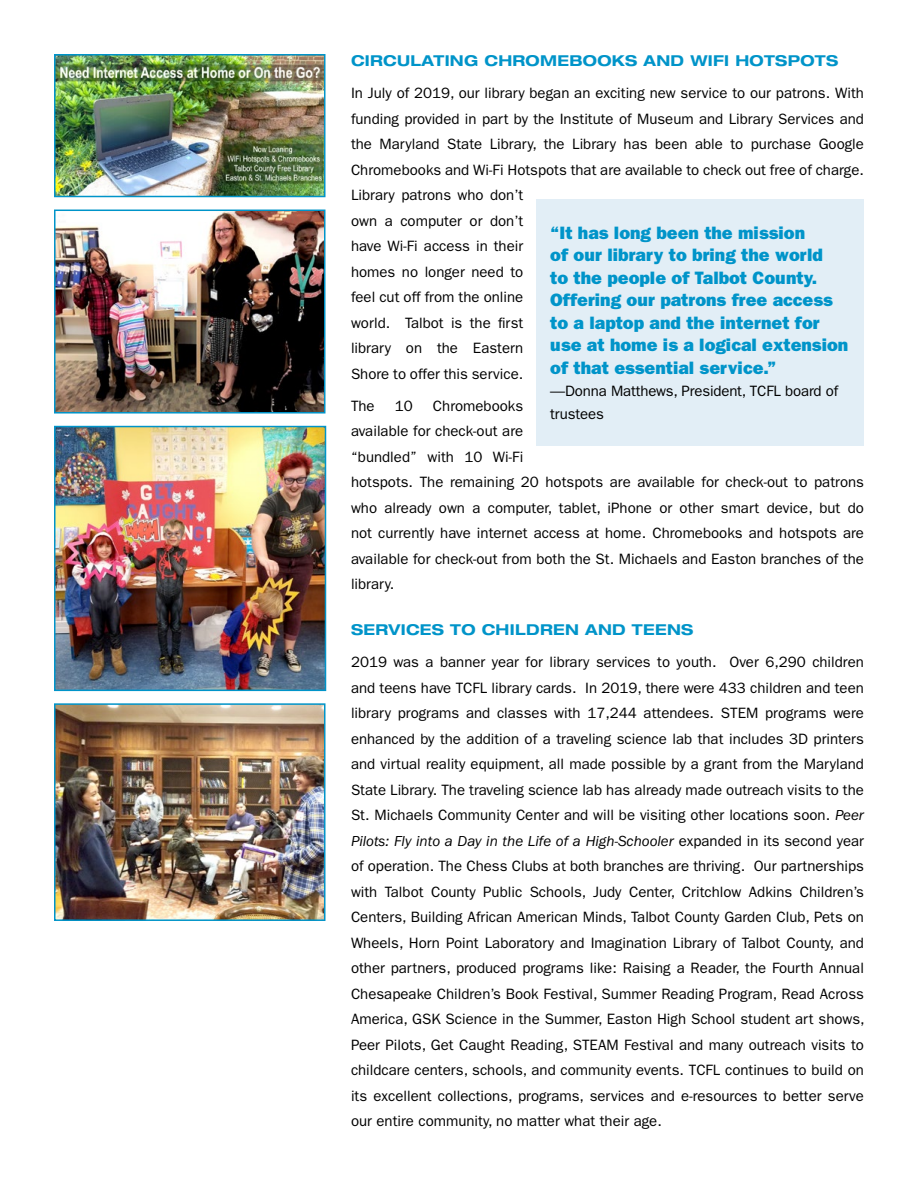
<style>
.page{position:relative;width:918px;height:1188px;background:#fff}
.page>*{position:absolute;margin:0;border:0;box-sizing:border-box;transform-origin:0 0}
.t1{font:18px/22.5px "ITC Franklin Gothic Std Hvy";color:#0094c9}
.t2{font:15px/25.5px "ITC Franklin Gothic Std";color:#000}
.t3{font:700 expanded 15px "Helvetica Neue";letter-spacing:.02em;color:#0094c9}
.s1{font-style:italic}
</style>
<div class="page">
<div style="left:537px;top:200px;width:327px;height:246px;background:#e2eef6"></div>
<img style="left:57px;top:429px;width:266px;height:259px">
<div style="left:54px;top:426px;width:272px;height:265px;border:2px solid #0094c9"></div>
<img style="left:57px;top:706px;width:266px;height:212px">
<div style="left:54px;top:703px;width:272px;height:218px;border:2px solid #0094c9"></div>
<img style="left:57px;top:57px;width:266px;height:137px">
<div style="left:54px;top:54px;width:272px;height:143px;border:2px solid #0094c9"></div>
<img style="left:57px;top:213px;width:266px;height:198px">
<div style="left:54px;top:210px;width:272px;height:204px;border:2px solid #0094c9"></div>
<p class="t3" style="left:351px;top:51px;width:489px">CIRCULATING CHROMEBOOKS AND WIFI HOTSPOTS</p>
<p class="t2" style="left:351px;top:80px;width:515px">In July of 2019, our library began an exciting new service to our patrons. With funding provided in part by the Institute of Museum and Library Services and the Maryland State Library, the Library has been able to purchase Google Chromebooks and Wi-Fi Hotspots that are available to check out free of charge.<br>Library patrons who don’t<br>own a computer or don’t<br>have Wi-Fi access in their<br>homes no longer need to<br>feel cut off from the online<br>world. Talbot is the first<br>library on the Eastern<br>Shore to offer this service.</p>
<p class="t2" style="left:351px;top:393px;width:25px">The</p>
<p class="t2" style="left:395px;top:393px;width:19px">10</p>
<p class="t1" style="left:550px;top:221px;width:300px">“It has long been the mission<br>of our library to bring the world<br>to the people of Talbot County.<br>Offering our patrons free access to a laptop and the internet for use at home is a logical extension of that essential service.”</p>
<p class="t2" style="left:550px;top:380px;width:290px;line-height:22.5px">—Donna Matthews, President, TCFL board of trustees</p>
<p class="t2" style="left:351px;top:393px;width:515px;text-indent:82px">Chromebooks<br>available for check-out are<br>“bundled” with 10 Wi-Fi<br>hotspots. The remaining 20 hotspots are available for check-out to patrons who already own a computer, tablet, iPhone or other smart device, but do not currently have internet access at home. Chromebooks and hotspots are available for check-out from both the St. Michaels and Easton branches of the library.</p>
<p class="t3" style="left:351px;top:620px;width:344px">SERVICES TO CHILDREN AND TEENS</p>
<p class="t2" style="left:351px;top:650px;width:515px;text-align:justify">2019 was a banner year for library services to youth. Over 6,290 children and teens have TCFL library cards. In 2019, there were 433 children and teen library programs and classes with 17,244 attendees. STEM programs were enhanced by the addition of a traveling science lab that includes 3D printers and virtual reality equipment, all made possible by a grant from the Maryland State Library. The traveling science lab has already made outreach visits to the St. Michaels Community Center and will be visiting other locations soon. <span class="s1">Peer Pilots: Fly into a Day in the Life of a High-Schooler</span> expanded in its second year of operation. The Chess Clubs at both branches are thriving. Our partnerships with Talbot County Public Schools, Judy Center, Critchlow Adkins Children’s Centers, Building African American Minds, Talbot County Garden Club, Pets on Wheels, Horn Point Laboratory and Imagination Library of Talbot County, and other partners, produced programs like: Raising a Reader, the Fourth Annual Chesapeake Children’s Book Festival, Summer Reading Program, Read Across America, GSK Science in the Summer, Easton High School student art shows, Peer Pilots, Get Caught Reading, STEAM Festival and many outreach visits to childcare centers, schools, and community events. TCFL continues to build on its excellent collections, programs, services and e-resources to better serve our entire community, no matter what their age.</p>
</div>
